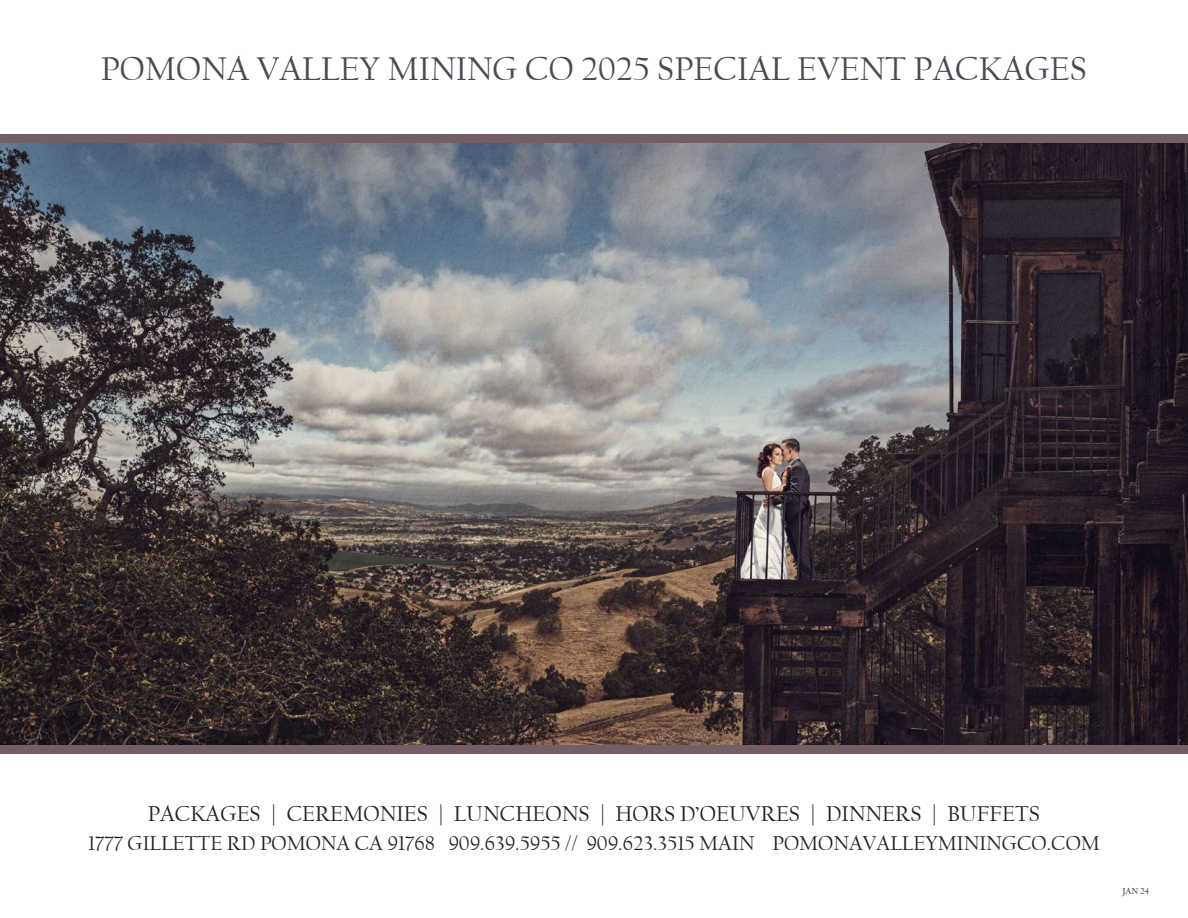
<style>
.page{position:relative;width:1188px;height:918px;background:#fff}
.page>*{position:absolute;margin:0;border:0;box-sizing:border-box;transform-origin:0 0}
.t1{font:34.5px "Californian FB";color:#4d4851}
.t2{font:22.5px "Californian FB";color:#231f20}
.t3{font:21px "Californian FB";color:#231f20}
.t4{font:9px "Californian FB";color:#231f20}
</style>
<div class="page">
<div style="left:0;top:134px;width:1188px;height:9px;background:#735e66"></div>
<div style="left:0;top:745px;width:1188px;height:9px;background:#735e66"></div>
<img style="left:0;top:143px;width:1188px;height:602px">
<h1 class="t1" style="left:101px;top:50px;width:988px">POMONA VALLEY MINING CO 2025 SPECIAL EVENT PACKAGES</h1>
<p class="t2" style="left:148px;top:801px;width:894px">PACKAGES | CEREMONIES | LUNCHEONS | HORS D’OEUVRES | DINNERS | BUFFETS</p>
<p class="t3" style="left:88px;top:831px;width:1013px">1777 GILLETTE RD POMONA CA 91768 909.639.5955 // 909.623.3515 MAIN POMONAVALLEYMININGCO.COM</p>
<p class="t4" style="left:1122px;top:886px;width:28px">JAN 24</p>
</div>
